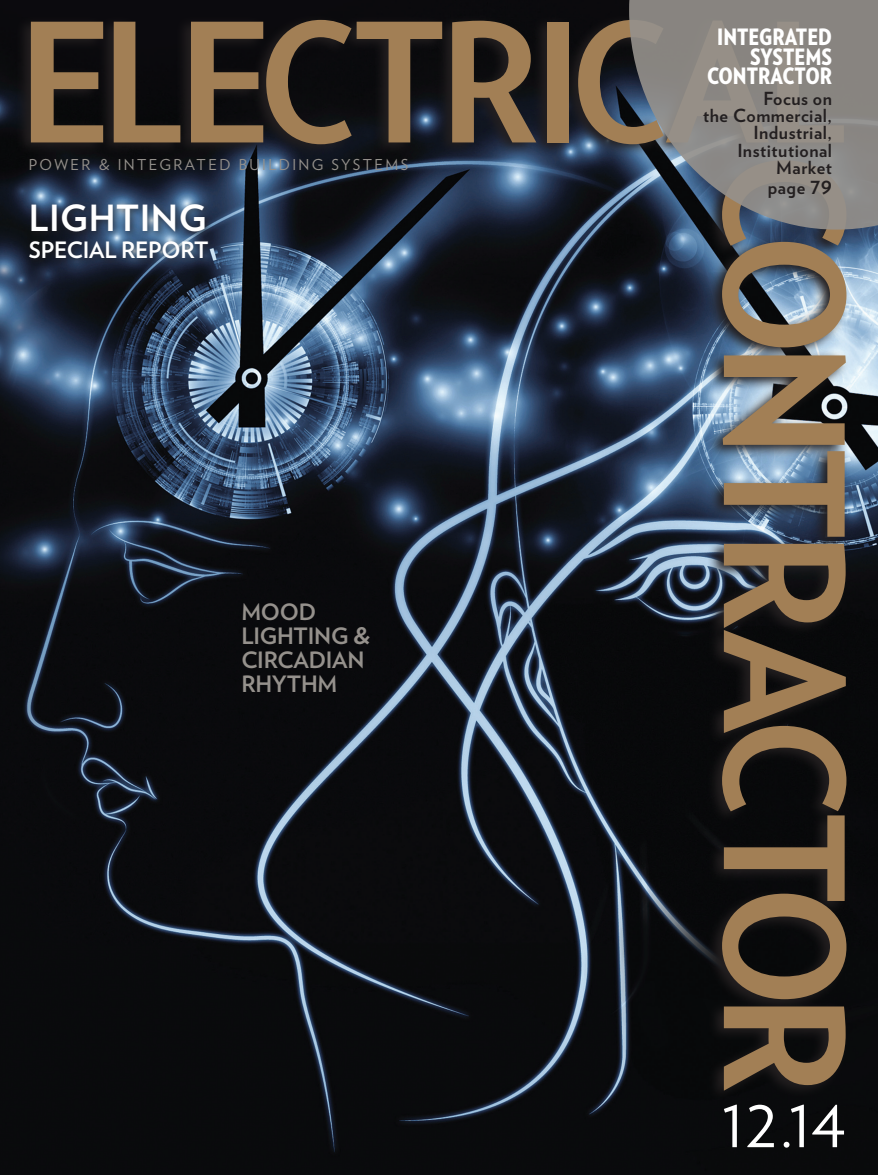
<style>
.page{position:relative;width:878px;height:1175px;background:#fff}
.page>*{position:absolute;margin:0;border:0;box-sizing:border-box;transform-origin:0 0}
.t1{font:700 164.7px "Verlag Condensed";letter-spacing:-.025em;color:#a27f55;scale:1.22 1}
.t2{font:700 164.7px "Verlag Condensed";letter-spacing:-.05em;color:#a27f55;scale:1.11 1}
.t3{font:57px "Verlag";color:#fff}
.Department_headline{font:700 36px "Verlag";letter-spacing:.015em;color:#fff}
.Department_headline-2{font:700 22.5px/24px "Verlag";letter-spacing:-.01em;color:#95918c}
.t4{font:900 22.5px "Verlag Condensed";color:#fff}
.Department_headline-3{font:700 22.5px "Verlag";letter-spacing:-.01em;color:#fff}
.t5{font:700 18px/17.2px "Verlag";letter-spacing:.03em;color:#231f20;text-align:right}
.t6{font:15px "Verlag";letter-spacing:.16em;color:#95918c}
.s1{font-size:28.5px}
</style>
<div class="page">
<img style="left:0;top:0;width:878px;height:1174px">
<svg style="left:14px;top:13px;width:615px;height:145px;background:#15161a"></svg>
<svg style="left:705px;top:230px;width:145px;height:873px;background:#292e35"></svg>
<svg style="left:629px;top:0;width:249px;height:230px;background:#7a7b7c"></svg>
<div style="left:25px;top:199px;width:190px;height:68px;background:#231f20;opacity:.8"></div>
<p class="t1" style="left:18px;top:-39px;width:680px">ELECTRICAL</p>
<p class="t2" style="left:905px;top:153px;width:848px;rotate:90deg">CONTRACTOR</p>
<p class="t4" style="left:717px;top:20px;width:116px">INTEGRATED</p>
<p class="t4" style="left:750px;top:39px;width:83px">SYSTEMS</p>
<p class="t4" style="left:707px;top:59px;width:127px">CONTRACTOR</p>
<p class="t5" style="left:703px;top:89px;width:130px">Focus on<br>the Commercial,<br>Industrial,<br>Institutional<br>Market</p>
<p class="t5" style="left:767px;top:178px;width:66px">page 79</p>
<p class="t6" style="left:29px;top:153px;width:381px">POWER &amp; INTEGRATED BUILDING SYSTEMS</p>
<p class="Department_headline" style="left:29px;top:190px;width:179px">LIGHTING</p>
<p class="Department_headline-3" style="left:29px;top:232px;width:181px">SPECIAL REPORT</p>
<p class="Department_headline-2" style="left:241px;top:598px;width:131px">MOOD<br>LIGHTING <span class="s1">&amp;</span></p>
<p class="Department_headline-2" style="left:241px;top:646px;width:125px">CIRCADIAN<br>RHYTHM</p>
<p class="t3" style="left:721px;top:1084px;width:126px">12.14</p>
</div>
